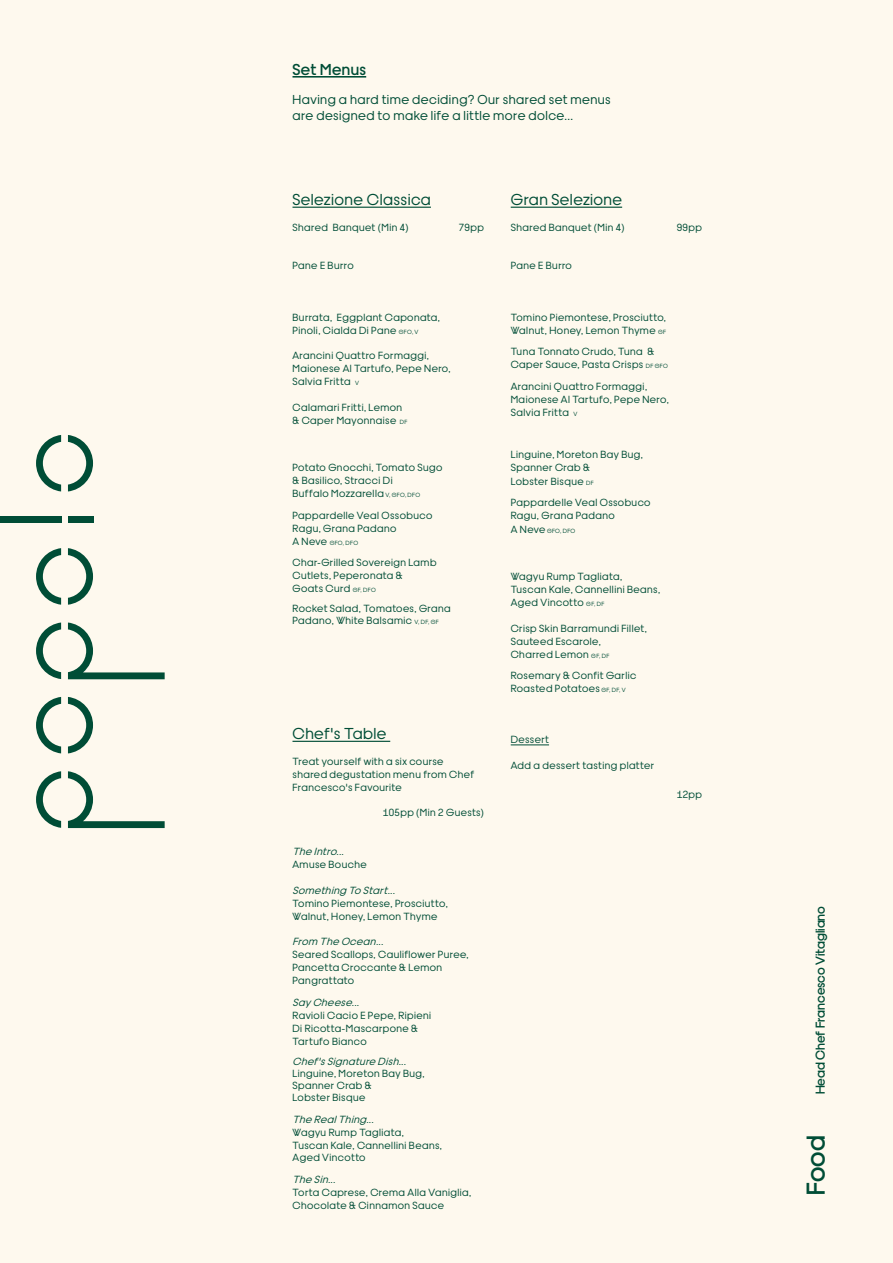
<style>
.page{position:relative;width:893px;height:1263px;background:#fef9ee}
.page>*{position:absolute;margin:0;border:0;box-sizing:border-box;transform-origin:0 0}
.t1{font:500 27px "Dr";color:#004d36}
.t2{font:16.5px "Dr";letter-spacing:.025em;color:#004d36}
.t3{font:500 16.5px "Dr";letter-spacing:.03em;color:#004d36}
.t4{font:13.5px/16.2px "Dr";letter-spacing:.035em;color:#004d36}
.t5{font:500 13.5px "Dr";color:#004d36}
.t6{font:10.8px/12.9px "Dr";letter-spacing:.04em;color:#004d36}
.t7{font:italic 10.8px/12.9px "Dr";color:#004d36}
.t8{font:6.3px "Dr";letter-spacing:.045em;color:#004d36}
.s1{font-size:6.3px}
.s2{font-size:10.8px}
.s3{font-style:normal}
.s4{font-style:italic}
</style>
<div class="page">
<svg style="left:36px;top:622px;width:25px;height:57px"></svg>
<svg style="left:36px;top:697px;width:25px;height:56px"></svg>
<svg style="left:36px;top:771px;width:25px;height:57px"></svg>
<svg style="left:36px;top:435px;width:25px;height:56px"></svg>
<svg style="left:36px;top:548px;width:25px;height:57px"></svg>
<div style="left:0;top:516px;width:61px;height:7px;background:#004d36"></div>
<svg style="left:68px;top:697px;width:25px;height:56px"></svg>
<svg style="left:68px;top:435px;width:25px;height:56px"></svg>
<div style="left:68px;top:516px;width:25px;height:7px;background:#004d36"></div>
<svg style="left:68px;top:548px;width:25px;height:57px"></svg>
<svg style="left:68px;top:771px;width:97px;height:57px"></svg>
<svg style="left:68px;top:622px;width:97px;height:57px"></svg>
<hr style="left:292px;top:76px;width:74px;height:2px;background:#004d36">
<hr style="left:292px;top:207px;width:139px;height:1px;background:#004d36">
<hr style="left:511px;top:207px;width:111px;height:1px;background:#004d36">
<hr style="left:511px;top:744px;width:38px;height:1px;background:#004d36">
<hr style="left:292px;top:741px;width:98px;height:1px;background:#004d36">
<p class="t3" style="left:292px;top:58px;width:75px">Set Menus</p>
<p class="t4" style="left:292px;top:90px;width:320px">Having a hard time deciding? Our shared set menus are designed to make life a little more dolce...</p>
<p class="t2" style="left:292px;top:188px;width:140px">Selezione Classica</p>
<p class="t6" style="left:292px;top:220px;width:117px">Shared Banquet (Min 4)</p>
<p class="t6" style="left:459px;top:220px;width:27px">79pp</p>
<p class="t6" style="left:292px;top:259px;width:63px">Pane E Burro</p>
<p class="t6" style="left:292px;top:310px;width:149px">Burrata, Eggplant Caponata,<br>Pinoli, Cialda Di Pane <span class="s1">GFO, V</span></p>
<p class="t6" style="left:292px;top:349px;width:160px">Arancini Quattro Formaggi,<br>Maionese Al Tartufo, Pepe Nero,<br>Salvia Fritta <span class="s1">V</span></p>
<p class="t6" style="left:292px;top:400px;width:117px">Calamari Fritti, Lemon &amp; Caper Mayonnaise <span class="s1">DF</span></p>
<p class="t6" style="left:292px;top:461px;width:152px">Potato Gnocchi, Tomato Sugo &amp; Basilico, Stracci Di<br>Buffalo Mozzarella <span class="s1">V, GFO, DFO</span></p>
<p class="t6" style="left:292px;top:508px;width:141px">Pappardelle Veal Ossobuco<br>Ragu, Grana Padano</p>
<p class="t8" style="left:292px;top:538px;width:67px"><span class="s2">A Neve</span> GFO, DFO</p>
<p class="t6" style="left:292px;top:555px;width:146px">Char-Grilled Sovereign Lamb<br>Cutlets, Peperonata &amp;<br>Goats Curd <span class="s1">GF, DFO</span></p>
<p class="t6" style="left:292px;top:602px;width:160px;line-height:12px">Rocket Salad, Tomatoes, Grana<br>Padano, White Balsamic <span class="s1">V, DF, GF</span></p>
<p class="t2" style="left:292px;top:722px;width:96px">Chef's Table</p>
<p class="t6" style="left:292px;top:754px;width:183px">Treat yourself with a six course shared degustation menu from Chef<br>Francesco's Favourite</p>
<p class="t6" style="left:383px;top:806px;width:102px">105pp (Min 2 Guests)</p>
<p class="t7" style="left:292px;top:844px;width:76px">TheIntro...<br><span class="s3">Amuse Bouche</span></p>
<p class="t6" style="left:292px;top:883px;width:157px"><span class="s4">Something ToStart...<br></span>Tomino Piemontese, Prosciutto,<br>Walnut, Honey, Lemon Thyme</p>
<p class="t6" style="left:292px;top:935px;width:178px"><span class="s4">From TheOcean...<br></span>Seared Scallops, Cauliflower Puree,<br>Pancetta Croccante &amp; Lemon<br>Pangrattato</p>
<p class="t6" style="left:292px;top:995px;width:140px"><span class="s4">SayCheese...<br></span>Ravioli Cacio E Pepe, Ripieni<br>Di Ricotta-Mascarpone &amp;<br>Tartufo Bianco</p>
<p class="t6" style="left:292px;top:1055px;width:134px;line-height:12px"><span class="s4">Chef'sSignatureDish...<br></span>Linguine, Moreton Bay Bug,<br>Spanner Crab &amp;<br>Lobster Bisque</p>
<p class="t6" style="left:292px;top:1112px;width:151px"><span class="s4">TheRealThing...<br></span>Wagyu Rump Tagliata,<br>Tuscan Kale, Cannellini Beans,<br>Aged Vincotto</p>
<p class="t6" style="left:292px;top:1172px;width:180px"><span class="s4">TheSin...<br></span>Torta Caprese, Crema Alla Vaniglia,<br>Chocolate &amp; Cinnamon Sauce</p>
<p class="t2" style="left:511px;top:188px;width:113px">Gran Selezione</p>
<p class="t6" style="left:511px;top:220px;width:115px">Shared Banquet (Min 4)</p>
<p class="t6" style="left:677px;top:220px;width:27px">99pp</p>
<p class="t6" style="left:511px;top:259px;width:63px">Pane E Burro</p>
<p class="t6" style="left:511px;top:310px;width:157px">Tomino Piemontese, Prosciutto,<br>Walnut, Honey, Lemon Thyme <span class="s1">GF</span></p>
<p class="t6" style="left:511px;top:344px;width:159px">Tuna Tonnato Crudo, Tuna &amp;<br>Caper Sauce, Pasta Crisps <span class="s1">DF GFO</span></p>
<p class="t6" style="left:511px;top:379px;width:160px">Arancini Quattro Formaggi,<br>Maionese Al Tartufo, Pepe Nero,<br>Salvia Fritta <span class="s1">V</span></p>
<p class="t6" style="left:511px;top:447px;width:134px;line-height:13.5px">Linguine, Moreton Bay Bug,<br>Spanner Crab &amp;<br>Lobster Bisque <span class="s1">DF</span></p>
<p class="t6" style="left:511px;top:496px;width:141px">Pappardelle Veal Ossobuco<br>Ragu, Grana Padano</p>
<p class="t8" style="left:511px;top:526px;width:66px"><span class="s2">A Neve</span> GFO, DFO</p>
<p class="t6" style="left:511px;top:569px;width:151px">Wagyu Rump Tagliata,<br>Tuscan Kale, Cannellini Beans,<br>Aged Vincotto <span class="s1">GF, DF</span></p>
<p class="t6" style="left:511px;top:621px;width:138px">Crisp Skin Barramundi Fillet,<br>Sauteed Escarole,<br>Charred Lemon <span class="s1">GF, DF</span></p>
<p class="t6" style="left:511px;top:668px;width:127px">Rosemary &amp; Confit Garlic<br>Roasted Potatoes <span class="s1">GF, DF, V</span></p>
<p class="t6" style="left:511px;top:733px;width:40px">Dessert</p>
<p class="t6" style="left:511px;top:758px;width:145px">Add a dessert tasting platter</p>
<p class="t6" style="left:677px;top:787px;width:26px">12pp</p>
<p class="t5" style="left:811px;top:1094px;width:190px;rotate:-90deg">Head Chef Francesco Vitagliano</p>
<p class="t1" style="left:797px;top:1195px;width:61px;rotate:-90deg">Food</p>
</div>
